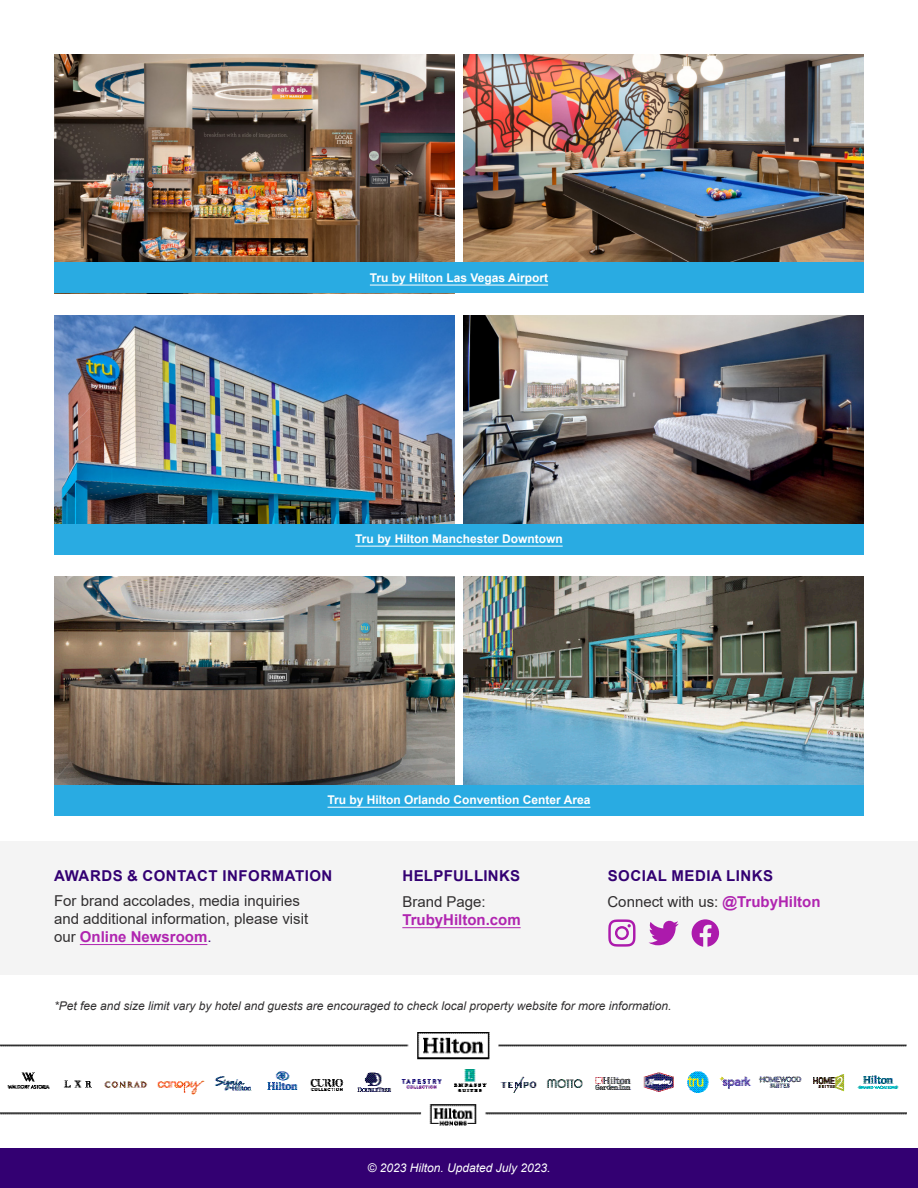
<style>
.page{position:relative;width:918px;height:1188px;background:#fff}
.page>*{position:absolute;margin:0;border:0;box-sizing:border-box;transform-origin:0 0}
.body{font:15px/18px "Arial";color:#312f30}
.body-2{font:700 15px "Arial";letter-spacing:.035em;color:#330072}
.body-3{font:700 15px/18px "Arial";color:#b025b0}
.body-4{font:italic 12px "Arial";color:#312f30}
.body-5{font:700 12px "Arial";color:#fff}
.body-6{font:italic 12px "Arial";color:#fff}
.s1{font-weight:700;color:#b025b0}
.s2{color:#3d0d79}
.s3{font-weight:400;color:#312f30}
</style>
<div class="page">
<img style="left:54px;top:54px;width:401px;height:209px">
<img style="left:54px;top:315px;width:401px;height:209px">
<img style="left:54px;top:576px;width:401px;height:209px">
<img style="left:463px;top:54px;width:401px;height:209px">
<img style="left:463px;top:315px;width:401px;height:209px">
<img style="left:463px;top:576px;width:401px;height:209px">
<div style="left:0;top:841px;width:918px;height:134px;background:#f4f4f4"></div>
<div style="left:0;top:1148px;width:918px;height:40px;background:#330072"></div>
<hr style="left:80px;top:944px;width:127px;height:1px;background:#b025b0">
<hr style="left:402px;top:927px;width:119px;height:1px;background:#b025b0">
<div style="left:54px;top:263px;width:810px;height:30px;background:#29abe2"></div>
<div style="left:54px;top:524px;width:810px;height:30px;background:#29abe2"></div>
<div style="left:54px;top:785px;width:810px;height:30px;background:#29abe2"></div>
<hr style="left:370px;top:285px;width:178px;height:1px;background:#fff">
<hr style="left:355px;top:546px;width:208px;height:1px;background:#fff">
<hr style="left:328px;top:807px;width:262px;height:1px;background:#fff">
<svg style="left:692px;top:919px;width:27px;height:28px"></svg>
<svg style="left:608px;top:919px;width:28px;height:28px"></svg>
<svg style="left:649px;top:921px;width:30px;height:24px"></svg>
<img style="left:0;top:1032px;width:906px;height:93px">
<p class="body-5" style="left:370px;top:269px;width:180px">Tru by Hilton Las Vegas Airport</p>
<p class="body-5" style="left:355px;top:530px;width:209px">Tru by Hilton Manchester Downtown</p>
<p class="body-5" style="left:328px;top:792px;width:264px">Tru by Hilton Orlando Convention Center Area</p>
<p class="body-2" style="left:54px;top:865px;width:280px">AWARDS &amp; CONTACT INFORMATION</p>
<p class="body-2" style="left:403px;top:865px;width:119px">HELPFUL LINKS</p>
<p class="body-2" style="left:608px;top:865px;width:167px">SOCIAL MEDIA LINKS</p>
<p class="body" style="left:54px;top:891px;width:256px">For brand accolades, media inquiries and additional information, please visit our <span class="s1">Online Newsroom</span><span class="s2">.</span></p>
<p class="body-3" style="left:402px;top:893px;width:120px"><span class="s3">Brand Page:<br></span>TrubyHilton.com</p>
<p class="body" style="left:608px;top:892px;width:215px">Connect with us: <span class="s1">@TrubyHilton</span></p>
<p class="body-4" style="left:54px;top:998px;width:619px">*Pet fee and size limit vary by hotel and guests are encouraged to check local property website for more information.</p>
<p class="body-6" style="left:368px;top:1160px;width:184px">© 2023 Hilton. Updated July 2023.</p>
</div>
